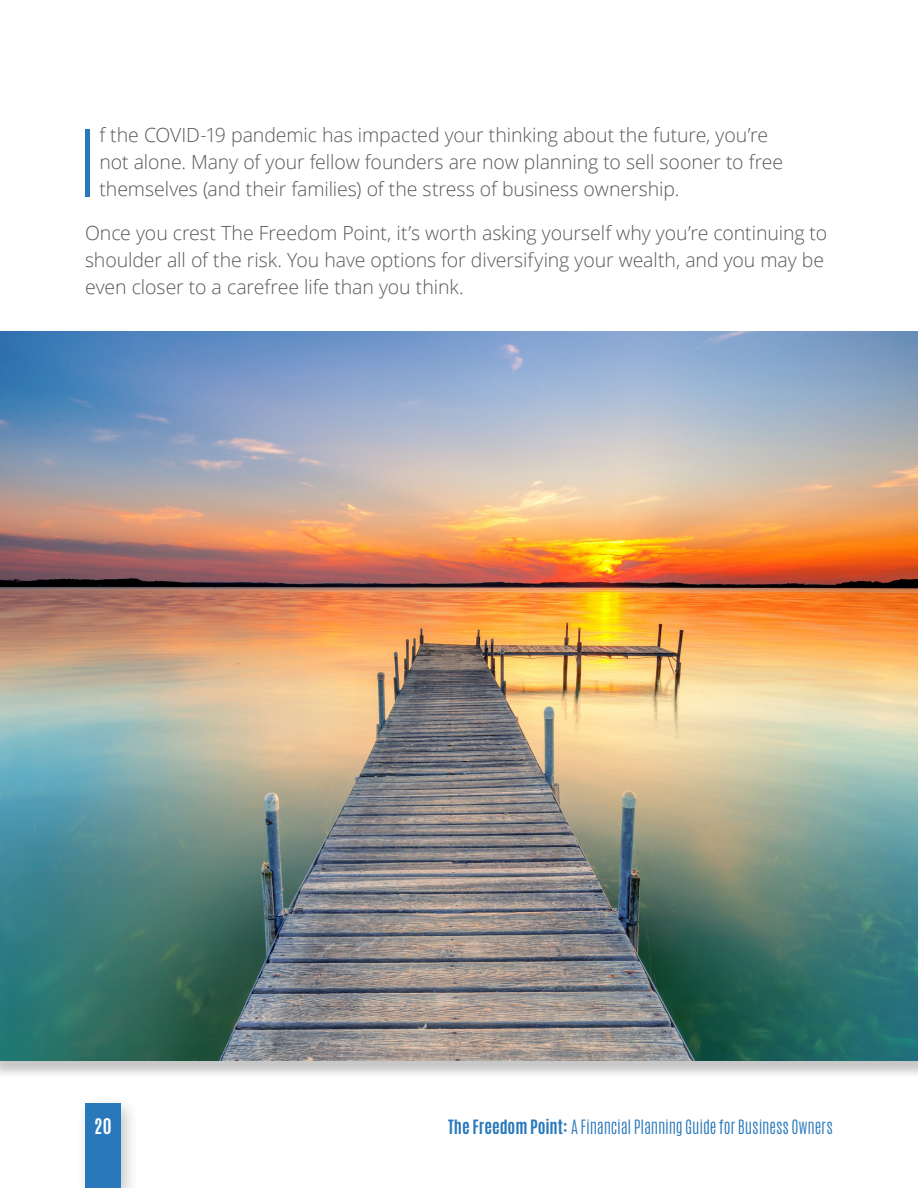
<style>
.page{position:relative;width:918px;height:1188px;background:#fff}
.page>*{position:absolute;margin:0;border:0;box-sizing:border-box;transform-origin:0 0}
.B{font:300 95.1px "Open Sans";color:#2978bb}
.B-2{font:300 19.5px/27px "Open Sans";letter-spacing:-.005em;color:#57585a}
.t1{font:700 18px "Antonio";color:#fff}
.t2{font:300 16.5px "Antonio";letter-spacing:-.01em;color:#2978bb}
.s1{font-weight:700}
</style>
<div class="page">
<div style="left:0;top:334px;width:918px;height:745px;background:#231f20;opacity:.25"></div>
<img style="left:0;top:332px;width:918px;height:728px">
<div style="left:76px;top:1094px;width:64px;height:94px;background:#231f20;opacity:.25"></div>
<div style="left:85px;top:1104px;width:36px;height:84px;background:#2978bb"></div>
<p class="B" style="left:75px;top:97px;width:25px">I</p>
<p class="B-2" style="left:99px;top:121px;width:685px">f the COVID-19 pandemic has impacted your thinking about the future, you’re not alone. Many of your fellow founders are now planning to sell sooner to free themselves (and their families) of the stress of business ownership.</p>
<p class="B-2" style="left:85px;top:219px;width:744px">Once you crest The Freedom Point, it’s worth asking yourself why you’re continuing to shoulder all of the risk. You have options for diversifying your wealth, and you may be even closer to a carefree life than you think.</p>
<p class="t1" style="left:94px;top:1113px;width:19px">20</p>
<p class="t2" style="left:448px;top:1115px;width:386px"><span class="s1">The Freedom Point:</span> A Financial Planning Guide for Business Owners</p>
</div>
